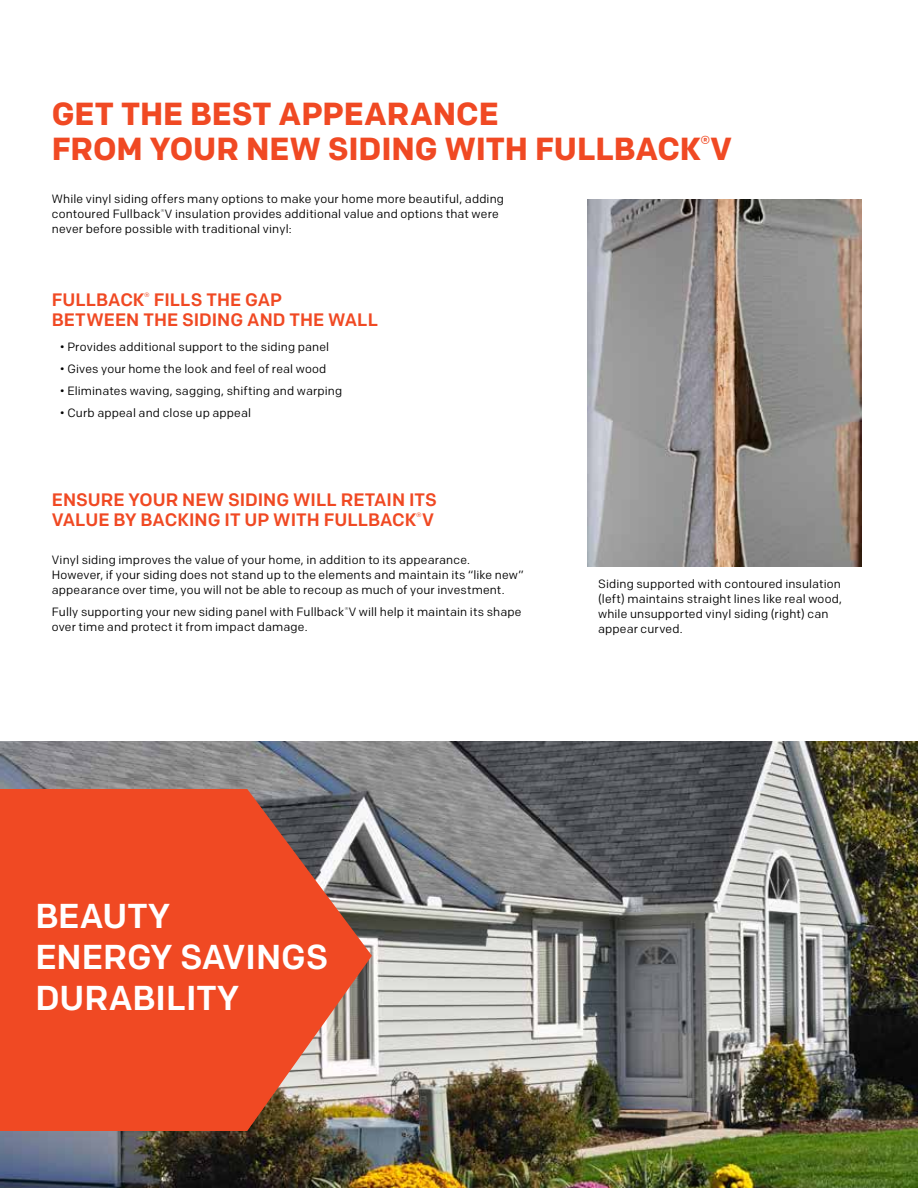
<style>
.page{position:relative;width:918px;height:1188px;background:#fff}
.page>*{position:absolute;margin:0;border:0;box-sizing:border-box;transform-origin:0 0}
.t1{font:500 34.5px/41.4px "Colfax";color:#fff}
.t2{font:700 31.95px/34.8px "Colfax";letter-spacing:-.005em;color:#f04923}
.t3{font:500 18px/19.5px "Colfax";color:#f04923}
.t4{font:12px/15px "Colfax";letter-spacing:.015em;color:#000}
</style>
<div class="page">
<img style="left:0;top:742px;width:918px;height:446px">
<svg style="left:0;top:789px;width:372px;height:342px;fill:#f04923"></svg>
<img style="left:717px;top:200px;width:144px;height:367px">
<img style="left:587px;top:200px;width:130px;height:367px">
<h2 class="t2" style="left:52px;top:96px;width:681px">GET THE BEST APPEARANCE<br>FROM YOUR NEW SIDING WITH FULLBACK<sup>®</sup>V</h2>
<p class="t4" style="left:52px;top:191px;width:454px">While vinyl siding offers many options to make your home more beautiful, adding contoured Fullback<sup>®</sup>V insulation provides additional value and options that were never before possible with traditional vinyl:</p>
<h3 class="t3" style="left:52px;top:290px;width:328px">FULLBACK<sup>®</sup> FILLS THE GAP<br>BETWEEN THE SIDING AND THE WALL</h3>
<p class="t4" style="left:60px;top:340px;width:271px">• Provides additional support to the siding panel</p>
<p class="t4" style="left:60px;top:361px;width:268px">• Gives your home the look and feel of real wood</p>
<p class="t4" style="left:60px;top:383px;width:284px">• Eliminates waving, sagging, shifting and warping</p>
<p class="t4" style="left:60px;top:405px;width:193px">• Curb appeal and close up appeal</p>
<h3 class="t3" style="left:52px;top:490px;width:387px">ENSURE YOUR NEW SIDING WILL RETAIN ITS<br>VALUE BY BACKING IT UP WITH FULLBACK<sup>®</sup>V</h3>
<p class="t4" style="left:52px;top:553px;width:473px">Vinyl siding improves the value of your home, in addition to its appearance.<br>However, if your siding does not stand up to the elements and maintain its “like new” appearance over time, you will not be able to recoup as much of your investment.</p>
<p class="t4" style="left:52px;top:604px;width:471px">Fully supporting your new siding panel with Fullback<sup>®</sup>V will help it maintain its shape over time and protect it from impact damage.</p>
<p class="t4" style="left:598px;top:576px;width:245px">Siding supported with contoured insulation (left) maintains straight lines like real wood, while unsupported vinyl siding (right) can appear curved.</p>
<h1 class="t1" style="left:35px;top:895px;width:295px">BEAUTY<br>ENERGY SAVINGS<br>DURABILITY</h1>
</div>
